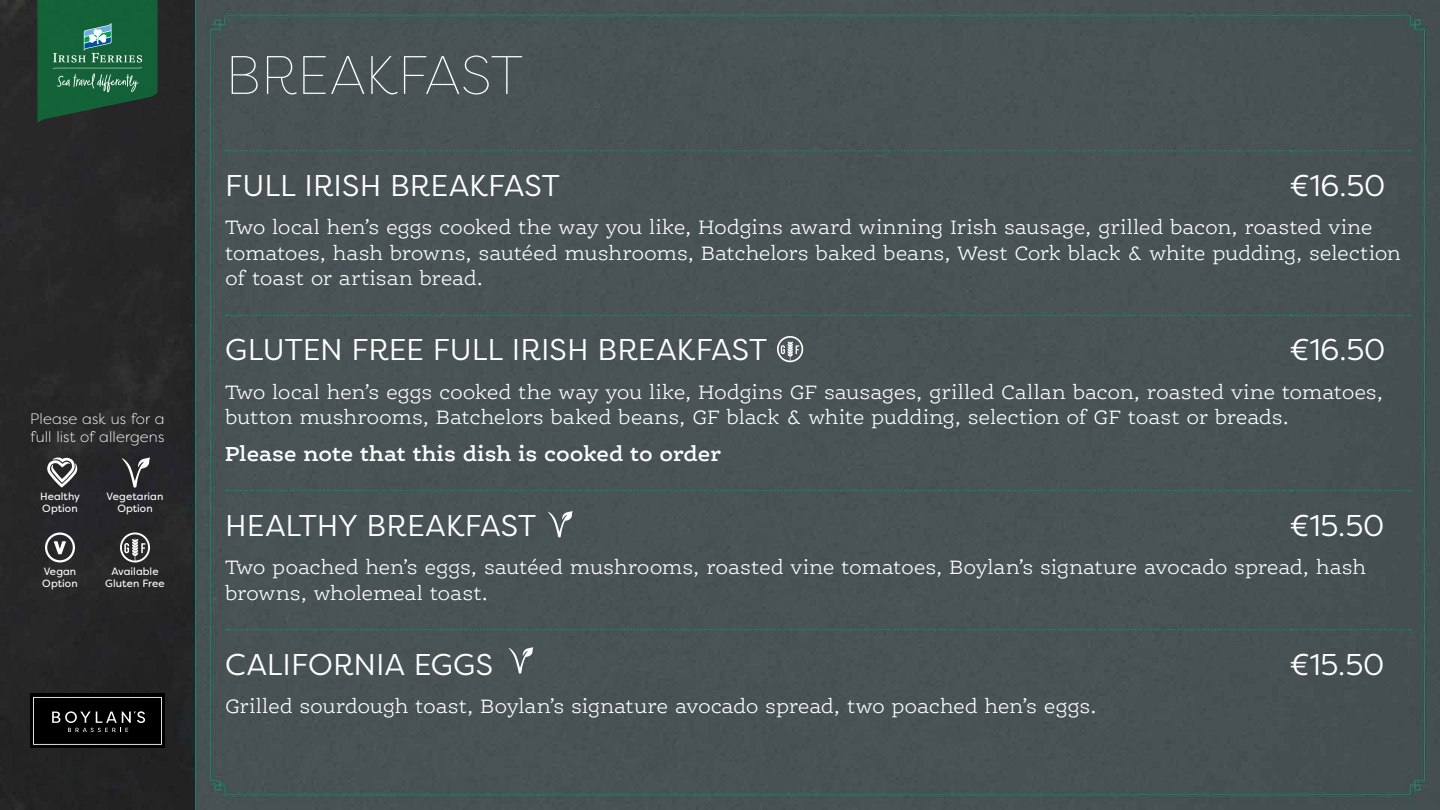
<style>
.page{position:relative;width:1440px;height:810px;background:#fff}
.page>*{position:absolute;margin:0;border:0;box-sizing:border-box;transform-origin:0 0}
.t1{font:100 54px "Filson Pro";letter-spacing:.005em;color:#fff}
.t2{font:30px "Filson Pro";color:#fff}
.t3{font:600 21.75px "Ernestine Pro";color:#fff}
.t4{font:300 21px/25.5px "Ernestine Pro";letter-spacing:-.01em;color:#fff}
.t5{font:800 18px "Filson Pro";color:#fff}
.t6{font:300 15px/18px "Filson Pro";letter-spacing:.01em;color:#fff}
.t7{font:10.5px/12px "Filson Pro";letter-spacing:.005em;color:#fff;text-align:center}
</style>
<div class="page">
<img style="left:0;top:0;width:1440px;height:810px">
<svg style="left:226px;top:150px;width:1184px;height:2px;background:#356458"></svg>
<svg style="left:226px;top:315px;width:1184px;height:1px"></svg>
<svg style="left:226px;top:490px;width:1184px;height:1px"></svg>
<svg style="left:226px;top:629px;width:1184px;height:1px"></svg>
<div style="left:30px;top:694px;width:135px;height:54px;background:#000"></div>
<svg style="left:33px;top:697px;width:129px;height:48px"></svg>
<svg style="left:38px;top:0;width:119px;height:123px;background:#226342"></svg>
<svg style="left:120px;top:532px;width:30px;height:31px"></svg>
<svg style="left:47px;top:458px;width:31px;height:30px"></svg>
<svg style="left:122px;top:457px;width:28px;height:31px"></svg>
<div style="left:45px;top:532px;width:30px;height:30px;border:2px solid #fff;border-radius:50%"></div>
<svg style="left:54px;top:542px;width:12px;height:12px"></svg>
<svg style="left:777px;top:336px;width:26px;height:26px"></svg>
<svg style="left:548px;top:511px;width:25px;height:26px"></svg>
<svg style="left:509px;top:647px;width:24px;height:27px"></svg>
<p class="t6" style="left:30px;top:410px;width:136px">Please ask us for a full list of allergens</p>
<p class="t7" style="left:40px;top:491px;width:41px;text-align:left">Healthy<br>Option</p>
<p class="t5" style="left:54px;top:537px;width:14px">V</p>
<p class="t7" style="left:42px;top:566px;width:37px;text-align:left">Vegan<br>Option</p>
<p class="t7" style="left:107px;top:491px;width:58px">Vegetarian<br>Option</p>
<p class="t7" style="left:105px;top:566px;width:61px">Available<br>Gluten Free</p>
<h1 class="t1" style="left:226px;top:41px;width:299px">BREAKFAST</h1>
<h2 class="t2" style="left:225px;top:166px;width:336px">FULL IRISH BREAKFAST</h2>
<h2 class="t2" style="left:1290px;top:166px;width:97px">€16.50</h2>
<p class="t4" style="left:225px;top:214px;width:1178px">Two local hen’s eggs cooked the way you like, Hodgins award winning Irish sausage, grilled bacon, roasted vine tomatoes, hash browns, sautéed mushrooms, Batchelors baked beans, West Cork black &amp; white pudding, selection of toast or artisan bread.</p>
<h2 class="t2" style="left:225px;top:330px;width:543px">GLUTEN FREE FULL IRISH BREAKFAST</h2>
<h2 class="t2" style="left:1290px;top:330px;width:97px">€16.50</h2>
<p class="t4" style="left:225px;top:379px;width:1160px">Two local hen’s eggs cooked the way you like, Hodgins GF sausages, grilled Callan bacon, roasted vine tomatoes, button mushrooms, Batchelors baked beans, GF black &amp; white pudding, selection of GF toast or breads.</p>
<p class="t3" style="left:225px;top:440px;width:498px">Please note that this dish is cooked to order</p>
<h2 class="t2" style="left:225px;top:505px;width:312px">HEALTHY BREAKFAST</h2>
<h2 class="t2" style="left:1290px;top:505px;width:96px">€15.50</h2>
<p class="t4" style="left:225px;top:554px;width:1143px">Two poached hen’s eggs, sautéed mushrooms, roasted vine tomatoes, Boylan’s signature avocado spread, hash browns, wholemeal toast.</p>
<h2 class="t2" style="left:225px;top:644px;width:269px">CALIFORNIA EGGS</h2>
<h2 class="t2" style="left:1290px;top:644px;width:96px">€15.50</h2>
<p class="t4" style="left:225px;top:693px;width:873px">Grilled sourdough toast, Boylan’s signature avocado spread, two poached hen’s eggs.</p>
</div>
